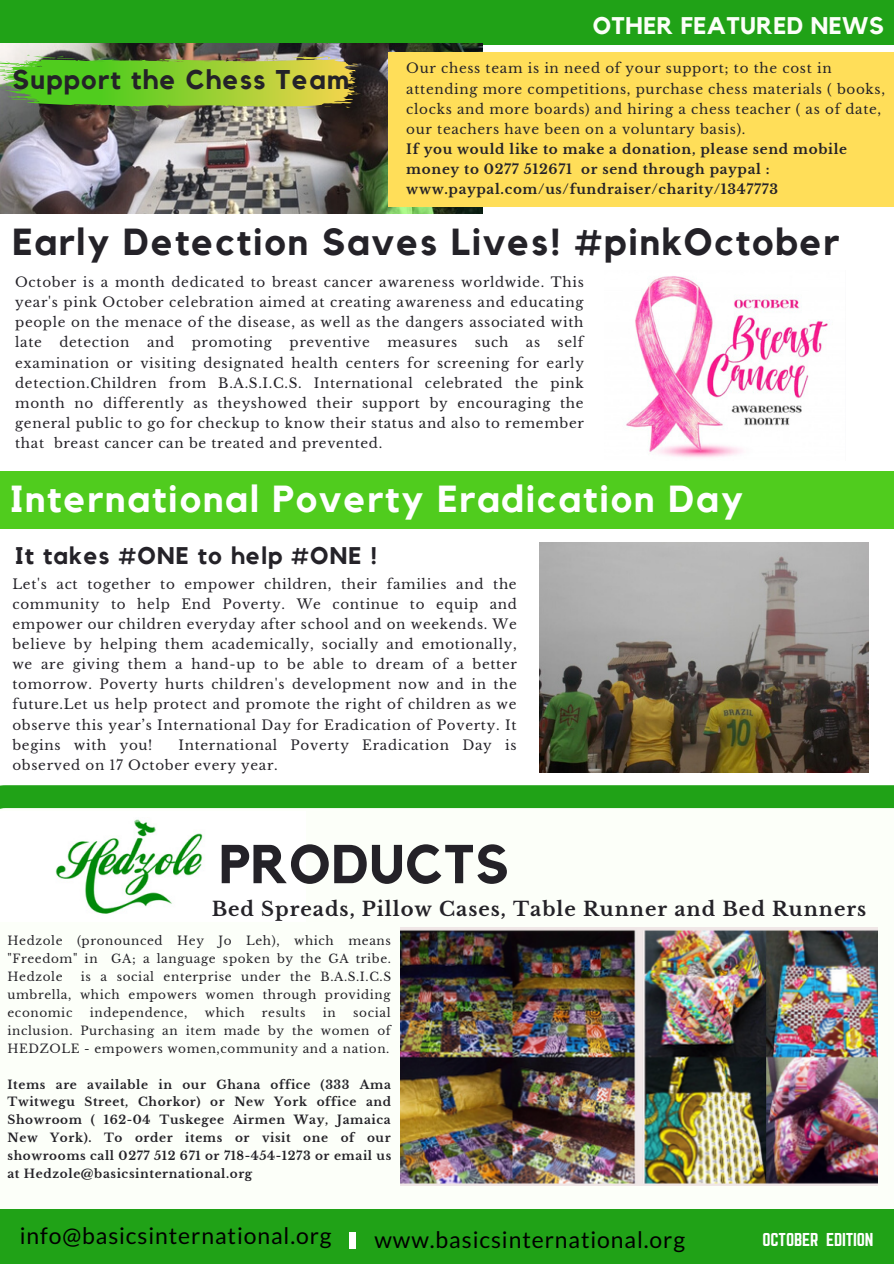
<style>
.page{position:relative;width:894px;height:1264px;background:#fff}
.page>*{position:absolute;margin:0;border:0;box-sizing:border-box;transform-origin:0 0}
.t1{font:700 54px "Kollektif";letter-spacing:.02em;color:#242228}
.t2{font:700 37.5px "Kollektif";letter-spacing:.05em;color:#242228}
.t3{font:700 37.5px "Kollektif";letter-spacing:.05em;color:#fff}
.t4{font:700 27px "Kollektif";letter-spacing:.05em;color:#242228}
.t5{font:700 24px "Kollektif";letter-spacing:.05em;color:#242228}
.t6{font:700 24px "Kollektif";letter-spacing:.02em;color:#fcfff9}
.t7{font:22.95px "Lato";letter-spacing:.04em;color:#000}
.t8{font:700 19.5px "Libre Baskerville";letter-spacing:.05em;color:#242228}
.t9{font:16.35px "Norwester";letter-spacing:-.01em;color:#fff}
.t10{font:13.5px/20.1px "Libre Baskerville";letter-spacing:.05em;color:#242228;text-align:justify}
.t11{font:700 13.5px/20.1px "Libre Baskerville";letter-spacing:.05em;color:#242228}
.t12{font:12px/17.9px "Libre Baskerville";letter-spacing:.05em;color:#242228;text-align:justify}
.t13{font:700 12px/17.9px "Libre Baskerville";letter-spacing:.05em;color:#242228;text-align:justify}
</style>
<div class="page">
<svg style="left:0;top:785px;width:893px;height:401px"></svg>
<div style="left:0;top:1209px;width:893px;height:54px;background:#20a217"></div>
<div style="left:349px;top:1232px;width:7px;height:16px;background:#fff"></div>
<div style="left:0;top:0;width:893px;height:44px;background:#20a217"></div>
<img style="left:0;top:811px;width:305px;height:110px">
<img style="left:400px;top:927px;width:477px;height:258px">
<img style="left:626px;top:276px;width:202px;height:182px">
<div style="left:0;top:471px;width:893px;height:58px;background:#50cc1e"></div>
<img style="left:539px;top:542px;width:329px;height:230px">
<img style="left:0;top:44px;width:482px;height:170px">
<div style="left:388px;top:52px;width:505px;height:154px;background:#ffde59"></div>
<img style="left:0;top:52px;width:364px;height:58px">
<h3 class="t4" style="left:12px;top:67px;width:338px">Support the Chess Team</h3>
<h3 class="t6" style="left:592px;top:15px;width:292px">OTHER FEATURED NEWS</h3>
<p class="t10" style="left:406px;top:59px;width:480px;text-align:left">Our chess team is in need of your support; to the cost in attending more competitions, purchase chess materials ( books, clocks and more boards) and hiring a chess teacher ( as of date, our teachers have been on a voluntary basis).</p>
<p class="t11" style="left:406px;top:139px;width:442px">If you would like to make a donation, please send mobile money to 0277 512671 or send through paypal : www.paypal.com/us/fundraiser/charity/1347773</p>
<h2 class="t2" style="left:12px;top:225px;width:828px">Early Detection Saves Lives! #pinkOctober</h2>
<p class="t10" style="left:15px;top:272px;width:570px">October is a month dedicated to breast cancer awareness worldwide. This year's pink October celebration aimed at creating awareness and educating people on the menace of the disease, as well as the dangers associated with late</p>
<p class="t10" style="left:15px;top:332px;width:570px;text-indent:542px">self examination or visiting designated health centers for screening for early detection.Children from B.A.S.I.C.S. International celebrated the pink month no differently as theyshowed their support by encouraging the general public to go for checkup to know their status and also to remember that breast cancer can be treated and prevented.</p>
<h2 class="t3" style="left:10px;top:481px;width:734px">International Poverty Eradication Day</h2>
<h3 class="t5" style="left:15px;top:544px;width:363px">It takes #ONE to help #ONE !</h3>
<p class="t10" style="left:12px;top:574px;width:506px">Let's act together to empower children, their families and the community to help End Poverty. We continue to equip and empower our children everyday after school and on weekends. We believe by helping them academically, socially and emotionally, we are giving them a hand-up to be able to dream of a better tomorrow. Poverty hurts children's development now and in the future.Let us help protect and promote the right of children as we observe this year’s International Day for Eradication of Poverty. It begins with you!</p>
<p class="t10" style="left:59px;top:332px;width:72px">detection</p>
<p class="t10" style="left:147px;top:332px;width:29px">and</p>
<p class="t10" style="left:192px;top:332px;width:82px">promoting</p>
<p class="t10" style="left:289px;top:332px;width:82px">preventive</p>
<p class="t10" style="left:387px;top:332px;width:71px">measures</p>
<p class="t10" style="left:474px;top:332px;width:35px">such</p>
<p class="t10" style="left:525px;top:332px;width:16px">as</p>
<p class="t10" style="left:12px;top:735px;width:505px;text-indent:166px">International Poverty Eradication Day is observed on 17 October every year.</p>
<h1 class="t1" style="left:219px;top:839px;width:291px">PRODUCTS</h1>
<h3 class="t8" style="left:212px;top:897px;width:656px">Bed Spreads, Pillow Cases, Table Runner and Bed Runners</h3>
<p class="t12" style="left:7px;top:932px;width:385px">Hedzole (pronounced Hey Jo Leh), which means "Freedom" in GA; a language spoken by the GA tribe.<br>Hedzole</p>
<p class="t12" style="left:7px;top:968px;width:385px;text-indent:73px">is a social enterprise under the B.A.S.I.C.S umbrella, which empowers women through providing economic</p>
<p class="t12" style="left:7px;top:1003px;width:384px;text-indent:345px">social inclusion. Purchasing an item made by the women of HEDZOLE - empowers women,community and a nation.</p>
<p class="t13" style="left:7px;top:1075px;width:385px">Items are available in our Ghana office (333 Ama Twitwegu Street, Chorkor) or New York office and Showroom ( 162-04 Tuskegee Airmen Way, Jamaica New York). To order items or visit one of our showrooms call 0277 512 671 or 718-454-1273 or email us at Hedzole@basicsinternational.org</p>
<p class="t12" style="left:90px;top:1003px;width:99px">independence,</p>
<p class="t12" style="left:205px;top:1003px;width:41px">which</p>
<p class="t12" style="left:262px;top:1003px;width:45px">results</p>
<p class="t12" style="left:323px;top:1003px;width:14px">in</p>
<h3 class="t7" style="left:20px;top:1221px;width:313px">info@basicsinternational.org</h3>
<h3 class="t7" style="left:374px;top:1225px;width:312px">www.basicsinternational.org</h3>
<p class="t9" style="left:762px;top:1231px;width:112px">OCTOBER EDITION</p>
</div>
